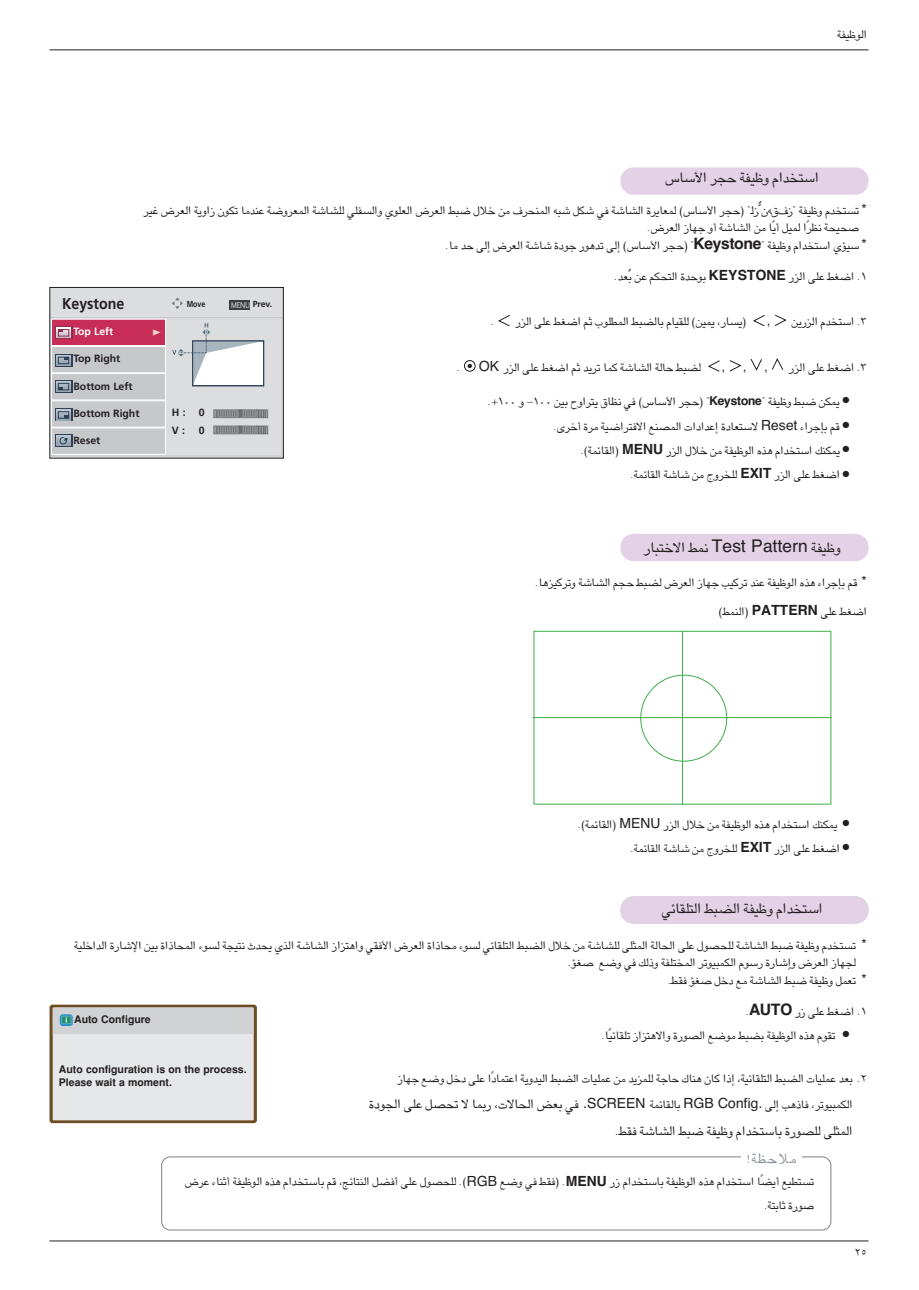
<style>
.page{position:relative;width:919px;height:1290px;background:#fff}
.page>*{position:absolute;margin:0;border:0;box-sizing:border-box;transform-origin:0 0}
.t1{font:700 15.75px "Frutiger";color:#231f20;scale:.9 1}
.t2{font:700 10.5px/12.6px "Helvetica";color:#231f20}
.t3{font:700 10.5px "Frutiger";letter-spacing:-.005em;color:#231f20}
.t4{font:700 10.5px "Frutiger";letter-spacing:-.005em;color:#fff}
.t5{font:700 8.75px "Frutiger";color:#231f20}
.t6{font:700 8.75px "Frutiger";color:#231f20;scale:.8 1}
.t7{font:7px "FZDING33";color:#f1d1ce;scale:1.25 1}
.s1{font-family:"Charlotte Sans Book Plain";font-weight:400;color:#dcdddf}
</style>
<div class="page">
<hr style="left:49px;top:50px;width:819px;height:1px;background:#231f20">
<hr style="left:49px;top:1240px;width:819px;height:1px;background:#231f20">
<div style="left:50px;top:288px;width:233px;height:170px;background:#dcdddf"></div>
<div style="left:50px;top:287px;width:233px;height:171px;border:1px solid #231f20"></div>
<div style="left:51px;top:317px;width:231px;height:139px;border:1px solid #c7c8ca"></div>
<svg style="left:172px;top:298px;width:11px;height:11px"></svg>
<div style="left:230px;top:301px;width:20px;height:9px;background:#3e3e3f"></div>
<div style="left:464px;top:360px;width:11px;height:11px;border:1px solid #231f20;border-radius:50%"></div>
<svg style="left:467px;top:364px;width:5px;height:4px"></svg>
<div style="left:620px;top:534px;width:248px;height:27px;background:#e3d1e6;border-radius:13px"></div>
<div style="left:52px;top:347px;width:113px;height:25px;background:#c7c8ca"></div>
<div style="left:51px;top:346px;width:115px;height:27px;border:1px solid #fff"></div>
<div style="left:52px;top:374px;width:113px;height:25px;background:#c7c8ca"></div>
<div style="left:51px;top:373px;width:115px;height:27px;border:1px solid #fff"></div>
<div style="left:52px;top:319px;width:113px;height:26px;background:#c72d56"></div>
<div style="left:51px;top:319px;width:115px;height:27px;border:1px solid #fff"></div>
<div style="left:52px;top:401px;width:113px;height:25px;background:#c7c8ca"></div>
<div style="left:51px;top:400px;width:115px;height:27px;border:1px solid #fff"></div>
<div style="left:52px;top:428px;width:113px;height:26px;background:#c7c8ca"></div>
<div style="left:51px;top:427px;width:115px;height:28px;border:1px solid #fff"></div>
<svg style="left:55px;top:354px;width:17px;height:12px"></svg>
<svg style="left:57px;top:355px;width:13px;height:10px"></svg>
<svg style="left:55px;top:380px;width:17px;height:12px"></svg>
<svg style="left:57px;top:381px;width:13px;height:10px"></svg>
<svg style="left:55px;top:409px;width:17px;height:12px"></svg>
<svg style="left:57px;top:410px;width:13px;height:10px"></svg>
<svg style="left:55px;top:434px;width:17px;height:13px"></svg>
<svg style="left:57px;top:435px;width:13px;height:11px"></svg>
<svg style="left:55px;top:327px;width:17px;height:12px"></svg>
<svg style="left:57px;top:328px;width:14px;height:10px"></svg>
<div style="left:58px;top:329px;width:11px;height:7px;border:1px solid #902e4c"></div>
<svg style="left:58px;top:329px;width:5px;height:3px"></svg>
<div style="left:214px;top:410px;width:53px;height:7px;background:#999a9e"></div>
<div style="left:213px;top:409px;width:55px;height:9px;border:1px solid #808285"></div>
<svg style="left:216px;top:409px;width:50px;height:8px"></svg>
<div style="left:214px;top:427px;width:53px;height:6px;background:#999a9e"></div>
<div style="left:213px;top:425px;width:55px;height:9px;border:1px solid #808285"></div>
<svg style="left:216px;top:425px;width:50px;height:9px"></svg>
<svg style="left:172px;top:323px;width:91px;height:63px"></svg>
<svg style="left:533px;top:630px;width:299px;height:175px"></svg>
<div style="left:51px;top:1006px;width:204px;height:115px;background:#e6e7e9;border-radius:2px"></div>
<div style="left:50px;top:1004px;width:207px;height:119px;border:3px solid #6d4c24;border-radius:2px"></div>
<svg style="left:53px;top:1007px;width:201px;height:27px;background:#cccfd1"></svg>
<div style="left:620px;top:167px;width:248px;height:28px;background:#e3d1e6;border-radius:13px"></div>
<div style="left:620px;top:896px;width:248px;height:27px;background:#e3d1e6;border-radius:13px"></div>
<div style="left:161px;top:1156px;width:670px;height:74px;border:1px solid #808285;border-radius:9px"></div>
<div style="left:740px;top:1144px;width:61px;height:29px;background:#fff"></div>
<svg style="left:498px;top:315px;width:12px;height:12px"></svg>
<svg style="left:753px;top:314px;width:34px;height:13px"></svg>
<svg style="left:708px;top:358px;width:76px;height:14px"></svg>
<h1 class="t1" style="left:62px;top:297px;width:71px">Keystone</h1>
<p class="t6" style="left:187px;top:301px;width:25px">Move</p>
<p class="t5" style="left:231px;top:301px;width:43px"><span class="s1">MENU</span> Prev.</p>
<p class="t4" style="left:74px;top:327px;width:41px">Top Left</p>
<p class="t7" style="left:153px;top:330px;width:8px">G</p>
<p class="t3" style="left:74px;top:354px;width:48px">Top Right</p>
<p class="t3" style="left:74px;top:381px;width:60px">Bottom Left</p>
<p class="t3" style="left:74px;top:409px;width:67px">Bottom Right</p>
<p class="t3" style="left:74px;top:436px;width:28px">Reset</p>
<p class="t3" style="left:172px;top:408px;width:15px">H :</p>
<p class="t3" style="left:199px;top:408px;width:7px">0</p>
<p class="t3" style="left:172px;top:426px;width:15px">V :</p>
<p class="t3" style="left:199px;top:426px;width:7px">0</p>
<p class="t2" style="left:74px;top:1014px;width:78px">Auto Configure</p>
<p class="t2" style="left:59px;top:1064px;width:189px">Auto configuration is on the process.<br>Please wait a moment.</p>
</div>
